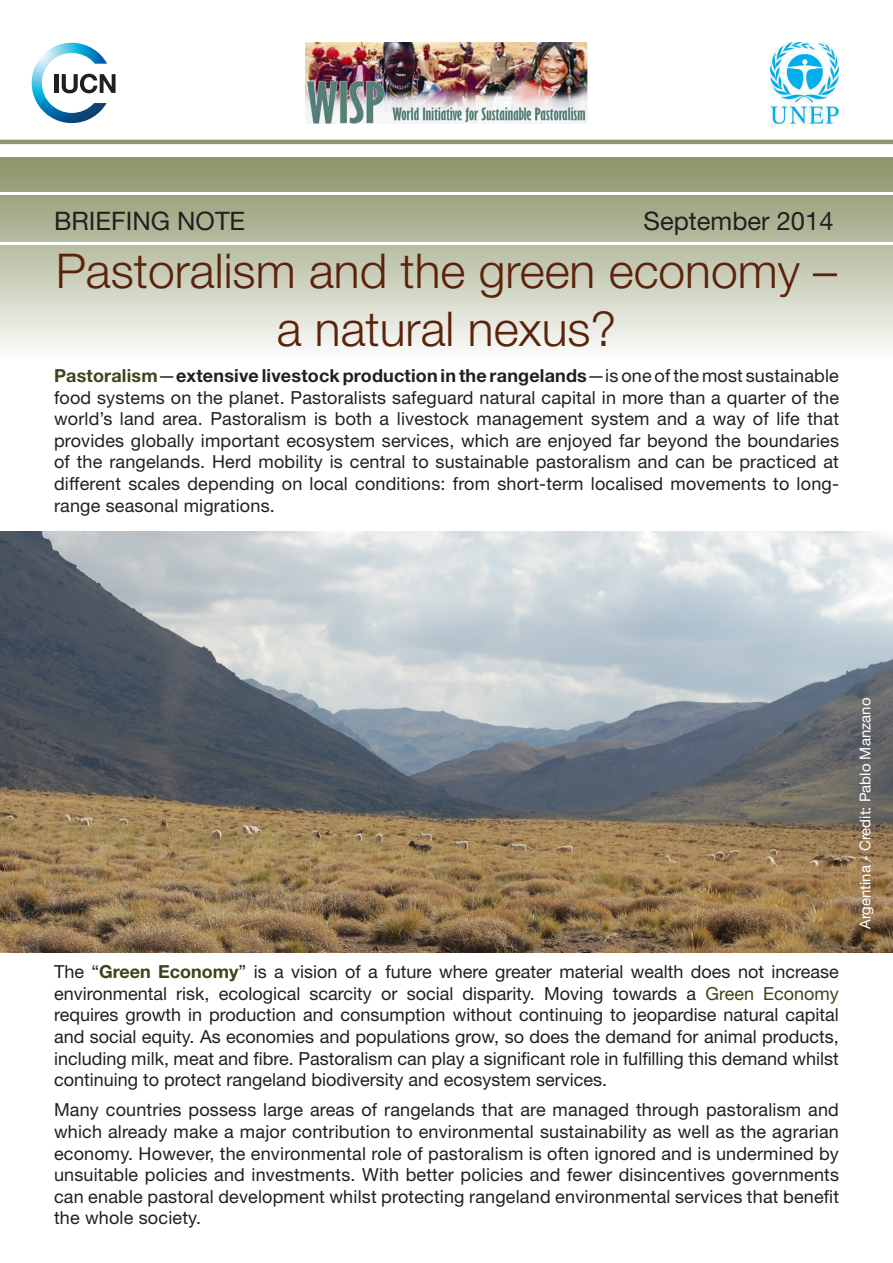
<style>
.page{position:relative;width:893px;height:1263px;background:#fff}
.page>*{position:absolute;margin:0;border:0;box-sizing:border-box;transform-origin:0 0}
.t1{font:300 48px/57.6px "Helvetica Neue LT Std";color:#5c220b;text-align:center}
.t2{font:25.5px "Helvetica Neue LT Std";color:#231f20}
.t3{font:18px/21.6px "Helvetica Neue LT Std";letter-spacing:.01em;color:#231f20;text-align:justify}
.t4{font:15px "Helvetica Neue LT Std";color:#fff}
.s1{font-weight:700;color:#404319}
.s2{font-weight:700}
.s3{color:#404319}
</style>
<div class="page">
<img style="left:0;top:531px;width:893px;height:421px">
<div style="left:0;top:157px;width:893px;height:200px;background:linear-gradient(to bottom,#889164,#f8f9f6)"></div>
<hr style="left:0;top:192px;width:893px;height:3px;background:#fff">
<hr style="left:0;top:242px;width:893px;height:3px;background:#fff">
<hr style="left:0;top:140px;width:893px;height:4px;background:#8d966b">
<img style="left:32px;top:43px;width:75px;height:80px">
<hr style="left:55px;top:74px;width:4px;height:19px;background:#231f20">
<svg style="left:62px;top:74px;width:54px;height:19px"></svg>
<img style="left:306px;top:42px;width:281px;height:81px">
<img style="left:771px;top:43px;width:68px;height:80px">
<p class="t2" style="left:54px;top:205px;width:193px">BRIEFING NOTE</p>
<p class="t2" style="left:644px;top:205px;width:191px">September 2014</p>
<p class="t1" style="left:56px;top:241px;width:783px">Pastoralism and the green economy – a natural nexus?</p>
<p class="t3" style="left:54px;top:364px;width:786px"><span class="s1">Pastoralism</span>—<span class="s2">extensive livestock production in the rangelands</span>—is one of the most sustainable food systems on the planet. Pastoralists safeguard natural capital in more than a quarter of the world’s land area. Pastoralism is both a livestock management system and a way of life that provides globally important ecosystem services, which are enjoyed far beyond the boundaries of the rangelands. Herd mobility is central to sustainable pastoralism and can be practiced at different scales depending on local conditions: from short-term localised movements to long&shy;range seasonal migrations.</p>
<p class="t3" style="left:54px;top:961px;width:786px">The “<span class="s1">Green Economy</span>” is a vision of a future where greater material wealth does not increase environmental risk, ecological scarcity or social disparity. Moving towards a <span class="s3">Green Economy </span>requires growth in production and consumption without continuing to jeopardise natural capital and social equity. As economies and populations grow, so does the demand for animal products, including milk, meat and fibre. Pastoralism can play a significant role in fulfilling this demand whilst continuing to protect rangeland biodiversity and ecosystem services.</p>
<p class="t3" style="left:54px;top:1099px;width:786px">Many countries possess large areas of rangelands that are managed through pastoralism and which already make a major contribution to environmental sustainability as well as the agrarian economy. However, the environmental role of pastoralism is often ignored and is undermined by unsuitable policies and investments. With better policies and fewer disincentives governments can enable pastoral development whilst protecting rangeland environmental services that benefit the whole society.</p>
<p class="t4" style="left:856px;top:929px;width:233px;rotate:-90deg">Argentina - Credit: Pablo Manzano</p>
</div>
